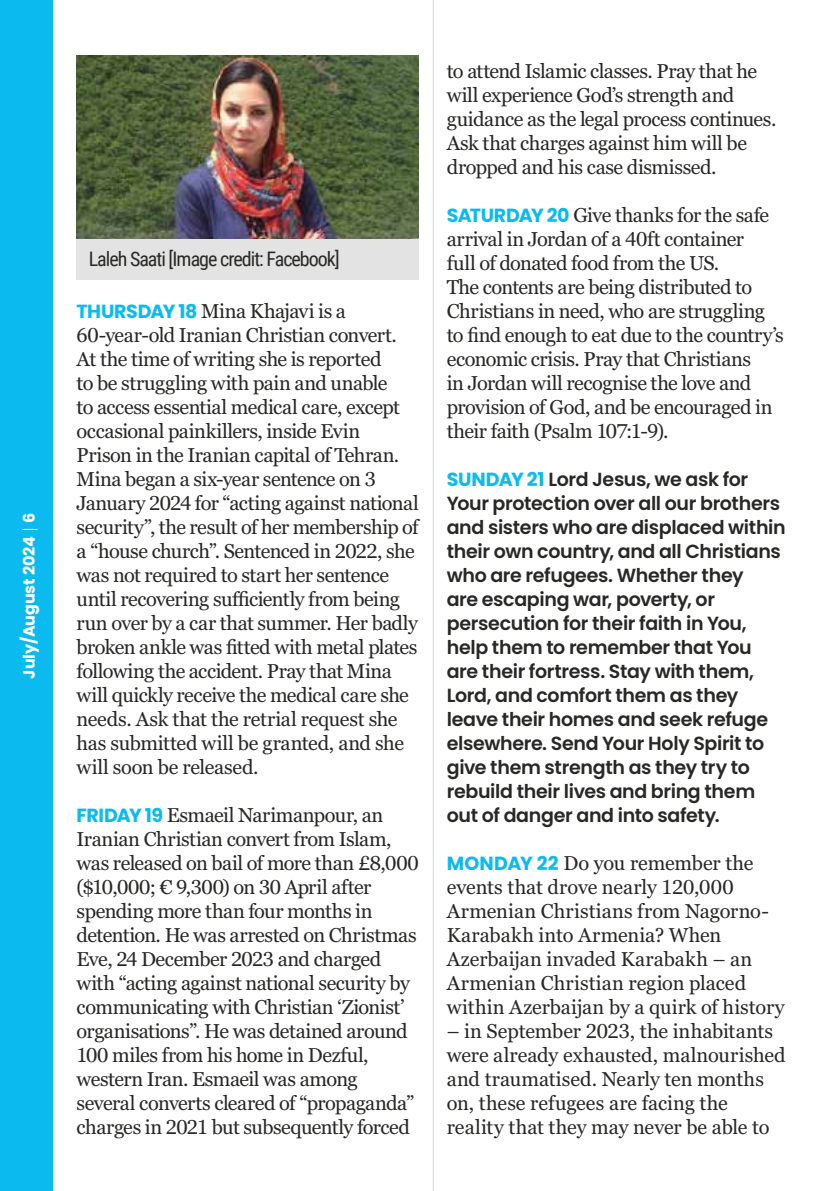
<style>
.page{position:relative;width:840px;height:1191px;background:#fff}
.page>*{position:absolute;margin:0;border:0;box-sizing:border-box;transform-origin:0 0}
.t1{font:20px/24px "Georgia Pro";letter-spacing:-.02em;color:#282827}
.t2{font:20px/24px "Georgia Pro";color:#282827}
.t3{font:20px "Roboto Condensed";letter-spacing:-.05em;color:#282827}
.t4{font:600 19px/24px "Poppins";letter-spacing:-.02em;color:#282827}
.t5{font:700 16px "Poppins";letter-spacing:-.01em;color:#fff}
.s1{font-family:"Poppins";font-weight:700;font-size:19px;color:#0bbbef}
.s2{font-weight:700;color:#0bbbef}
</style>
<div class="page">
<div style="left:0;top:0;width:53px;height:1191px;background:#0bbbef"></div>
<svg style="left:22px;top:529px;width:15px;height:1px"></svg>
<hr style="left:432px;top:0;width:1px;height:1191px;background:#dadada">
<img style="left:77px;top:55px;width:341px;height:185px">
<div style="left:77px;top:240px;width:341px;height:40px;background:#e3e3e3"></div>
<p class="t5" style="left:20px;top:678px;width:168px;rotate:-90deg">July/August 2024 6</p>
<p class="t3" style="left:89px;top:245px;width:252px">Laleh Saati [Image credit: Facebook]</p>
<p class="t1" style="left:77px;top:300px;width:343px"><span class="s1">THURSDAY 18</span> Mina Khajavi is a 60-year-old Iranian Christian convert.<br>At the time of writing she is reported<br>to be struggling with pain and unable<br>to access essential medical care, except occasional painkillers, inside Evin Prison in the Iranian capital of Tehran.<br>Mina began a six-year sentence on 3<br>January 2024 for “acting against national security”, the result of her membership of a “house church”. Sentenced in 2022, she was not required to start her sentence until recovering sufficiently from being run over by a car that summer. Her badly broken ankle was fitted with metal plates following the accident. Pray that Mina will quickly receive the medical care she needs. Ask that the retrial request she has submitted will be granted, and she will soon be released.</p>
<p class="t1" style="left:77px;top:804px;width:343px"><span class="s1">FRIDAY 19</span> Esmaeil Narimanpour, an Iranian Christian convert from Islam, was released on bail of more than £8,000 ($10,000; € 9,300) on 30 April after spending more than four months in detention. He was arrested on Christmas Eve, 24 December 2023 and charged with “acting against national security by communicating with Christian ‘Zionist’ organisations”. He was detained around 100 miles from his home in Dezful, western Iran. Esmaeil was among several converts cleared of “propaganda” charges in 2021 but subsequently forced</p>
<p class="t1" style="left:446px;top:60px;width:331px">to attend Islamic classes. Pray that he will experience God’s strength and guidance as the legal process continues.<br>Ask that charges against him will be dropped and his case dismissed.</p>
<p class="t1" style="left:446px;top:204px;width:338px"><span class="s1">SATURDAY 20</span> Give thanks for the safe arrival in Jordan of a 40ft container<br>full of donated food from the US.<br>The contents are being distributed to Christians in need, who are struggling to find enough to eat due to the country’s economic crisis. Pray that Christians<br>in Jordan will recognise the love and provision of God, and be encouraged in their faith (Psalm 107:1-9).</p>
<p class="t4" style="left:446px;top:467px;width:340px"><span class="s2">SUNDAY 21</span> Lord Jesus, we ask for Your protection over all our brothers and sisters who are displaced within their own country, and all Christians who are refugees. Whether they<br>are escaping war, poverty, or persecution for their faith in You, help them to remember that You are their fortress. Stay with them, Lord, and comfort them as they leave their homes and seek refuge elsewhere. Send Your Holy Spirit to give them strength as they try to rebuild their lives and bring them out of danger and into safety.</p>
<p class="t2" style="left:446px;top:852px;width:339px"><span class="s1">MONDAY 22</span> Do you remember the events that drove nearly 120,000<br>Armenian Christians from Nagorno-Karabakh into Armenia? When Azerbaijan invaded Karabakh – an Armenian Christian region placed within Azerbaijan by a quirk of history</p>
<p class="t2" style="left:446px;top:1020px;width:340px">– in September 2023, the inhabitants were already exhausted, malnourished and traumatised. Nearly ten months on, these refugees are facing the reality that they may never be able to</p>
</div>
